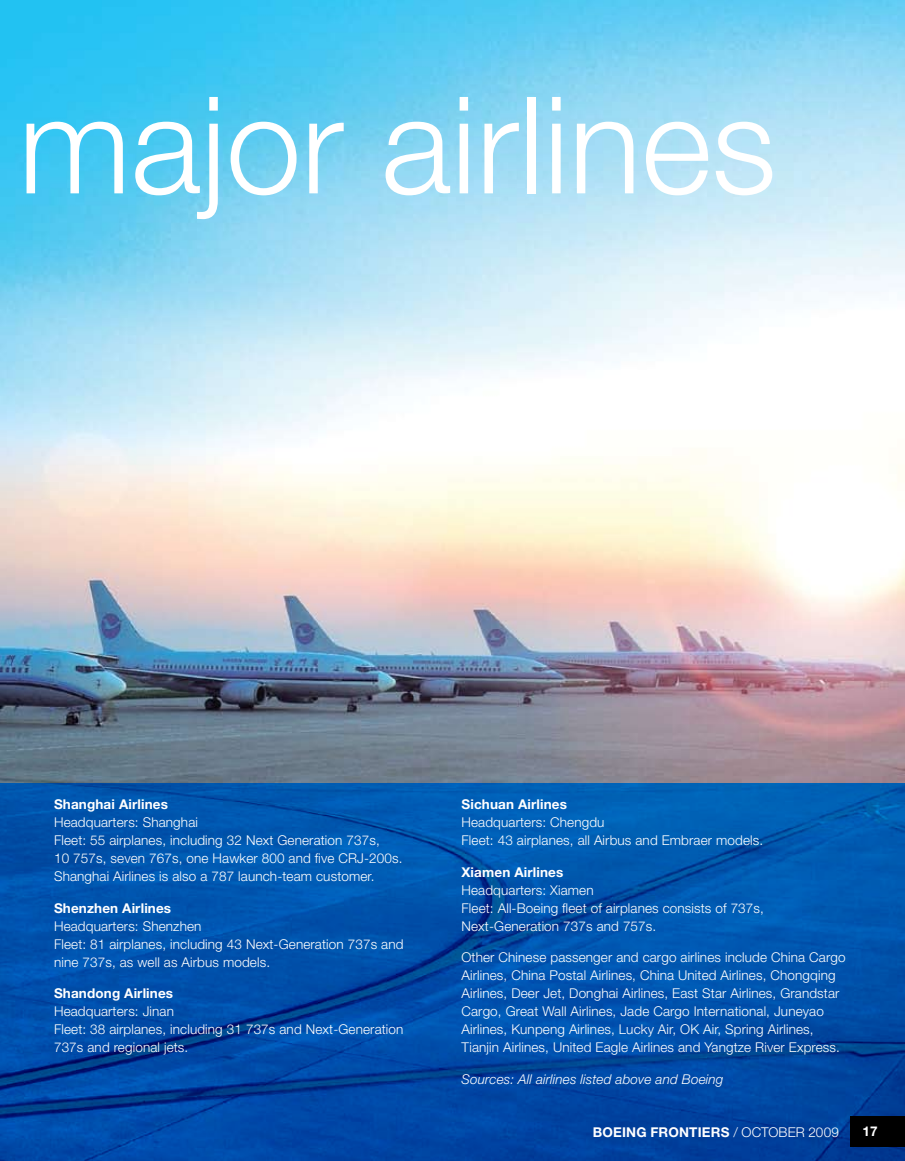
<style>
.page{position:relative;width:905px;height:1161px;background:#fff}
.page>*{position:absolute;margin:0;border:0;box-sizing:border-box;transform-origin:0 0}
.t1{font:300 135px "Helvetica Neue";color:#fff}
.t2{font:300 13.5px/18px "Helvetica Neue";letter-spacing:.01em;color:#fff}
.t3{font:700 13.5px "Helvetica Neue";letter-spacing:.01em;color:#fff}
.t4{font:italic 300 13.5px "Helvetica Neue";letter-spacing:.01em;color:#fff}
.s1{font-weight:300}
</style>
<div class="page">
<img style="left:0;top:0;width:904px;height:783px">
<svg style="left:0;top:783px;width:904px;height:378px;fill:#0051ac"></svg>
<div style="left:850px;top:1116px;width:54px;height:31px;background:#000"></div>
<h1 class="t1" style="left:18px;top:63px;width:759px">major airlines</h1>
<p class="t3" style="left:54px;top:796px;width:115px">Shanghai Airlines</p>
<p class="t2" style="left:54px;top:813px;width:350px">Headquarters: Shanghai<br>Fleet: 55 airplanes, including 32 Next Generation 737s,<br>10 757s, seven 767s, one Hawker 800 and five CRJ-200s.<br>Shanghai Airlines is also a 787 launch-team customer.</p>
<p class="t3" style="left:54px;top:900px;width:119px">Shenzhen Airlines</p>
<p class="t2" style="left:54px;top:917px;width:351px">Headquarters: Shenzhen<br>Fleet: 81 airplanes, including 43 Next-Generation 737s and nine 737s, as well as Airbus models.</p>
<p class="t3" style="left:54px;top:985px;width:121px">Shandong Airlines</p>
<p class="t2" style="left:54px;top:1002px;width:351px">Headquarters: Jinan<br>Fleet: 38 airplanes, including 31 737s and Next-Generation<br>737s and regional jets.</p>
<p class="t3" style="left:461px;top:796px;width:107px">Sichuan Airlines</p>
<p class="t2" style="left:461px;top:813px;width:303px">Headquarters: Chengdu<br>Fleet: 43 airplanes, all Airbus and Embraer models.</p>
<p class="t3" style="left:461px;top:864px;width:103px">Xiamen Airlines</p>
<p class="t2" style="left:461px;top:881px;width:304px">Headquarters: Xiamen<br>Fleet: All-Boeing fleet of airplanes consists of 737s,<br>Next-Generation 737s and 757s.</p>
<p class="t2" style="left:461px;top:948px;width:385px">Other Chinese passenger and cargo airlines include China Cargo Airlines, China Postal Airlines, China United Airlines, Chongqing Airlines, Deer Jet, Donghai Airlines, East Star Airlines, Grandstar Cargo, Great Wall Airlines, Jade Cargo International, Juneyao Airlines, Kunpeng Airlines, Lucky Air, OK Air, Spring Airlines, Tianjin Airlines, United Eagle Airlines and Yangtze River Express.</p>
<p class="t4" style="left:461px;top:1071px;width:263px">Sources: All airlines listed above and Boeing</p>
<p class="t3" style="left:592px;top:1123px;width:248px">BOEING FRONTIERS <span class="s1">/ OCTOBER 2009</span></p>
<p class="t3" style="left:862px;top:1123px;width:17px">17</p>
</div>
